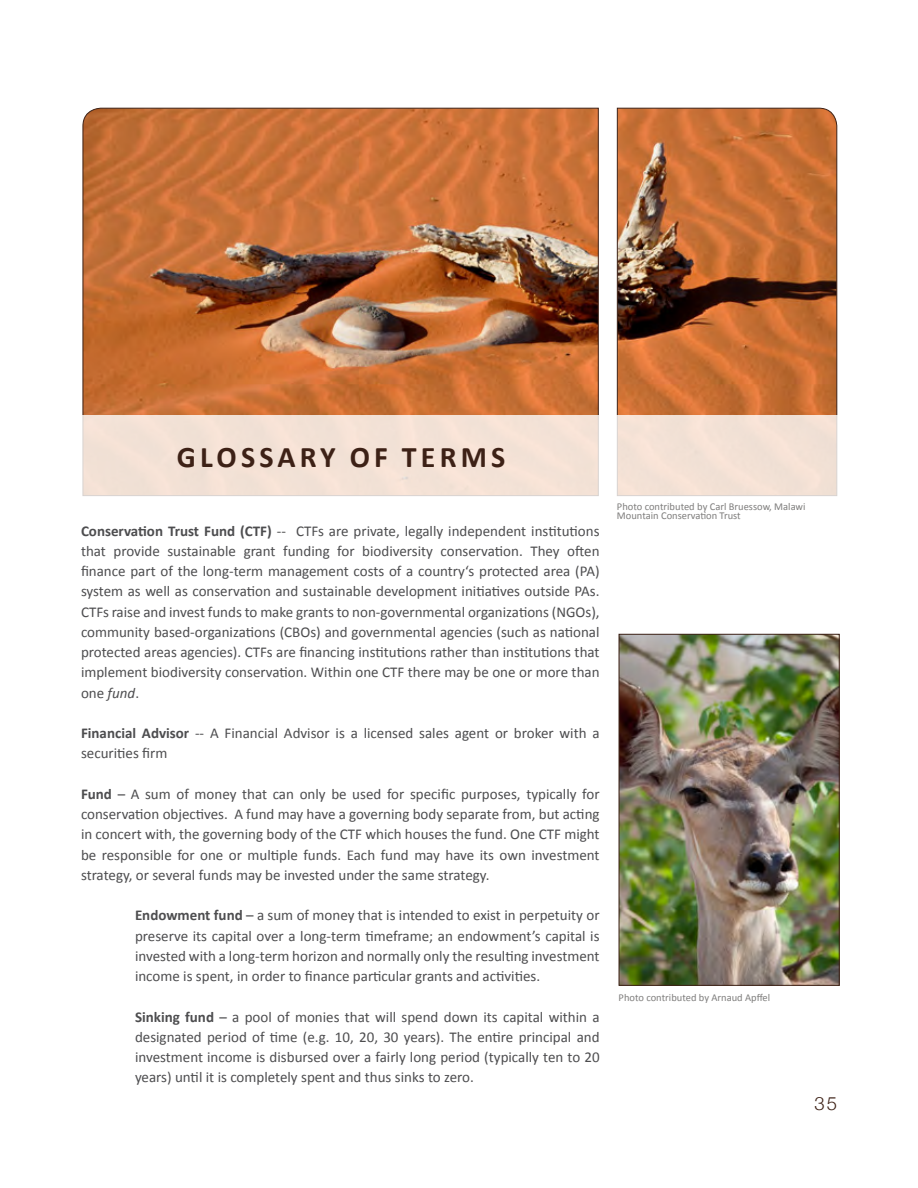
<style>
.page{position:relative;width:918px;height:1188px;background:#fff}
.page>*{position:absolute;margin:0;border:0;box-sizing:border-box;transform-origin:0 0}
.t1{font:700 30px "Calibri";letter-spacing:.14em;color:#3d2116}
.t2{font:300 18.45px "Helvetica Neue";color:#3d2116}
.t3{font:15px/20.2px "Calibri";color:#4d4d4f;text-align:justify}
.t4{font:10.5px/9px "Calibri";color:#7e7d7c}
.s1{font-weight:700}
.s2{font-style:italic}
</style>
<div class="page">
<svg style="left:617px;top:107px;width:221px;height:308px"></svg>
<img style="left:82px;top:107px;width:517px;height:308px">
<div style="left:82px;top:415px;width:756px;height:81px;background:#f3e2d6"></div>
<img style="left:621px;top:636px;width:217px;height:348px">
<div style="left:619px;top:634px;width:221px;height:352px;border:1px solid #3d2116"></div>
<h1 class="t1" style="left:177px;top:437px;width:330px">GLOSSARY OF TERMS</h1>
<p class="t3" style="left:81px;top:521px;width:520px"><span class="s1">Conservation Trust Fund (CTF)</span> -- CTFs are private, legally independent institutions that provide sustainable grant funding for biodiversity conservation. They often finance part of the long-term management costs of a country‘s protected area (PA) system as well as conservation and sustainable development initiatives outside PAs.<br>CTFs raise and invest funds to make grants to non-governmental organizations (NGOs), community based-organizations (CBOs) and governmental agencies (such as national protected areas agencies). CTFs are financing institutions rather than institutions that implement biodiversity conservation. Within one CTF there may be one or more than one <span class="s2">fund</span>.</p>
<p class="t3" style="left:81px;top:723px;width:520px"><span class="s1">Financial Advisor</span> -- A Financial Advisor is a licensed sales agent or broker with a securities firm</p>
<p class="t3" style="left:81px;top:784px;width:520px"><span class="s1">Fund</span> – A sum of money that can only be used for specific purposes, typically for conservation objectives. A fund may have a governing body separate from, but acting in concert with, the governing body of the CTF which houses the fund. One CTF might be responsible for one or multiple funds. Each fund may have its own investment strategy, or several funds may be invested under the same strategy.</p>
<p class="t3" style="left:135px;top:905px;width:466px"><span class="s1">Endowment fund</span> – a sum of money that is intended to exist in perpetuity or preserve its capital over a long-term timeframe; an endowment’s capital is invested with a long-term horizon and normally only the resulting investment income is spent, in order to finance particular grants and activities.</p>
<p class="t3" style="left:135px;top:1007px;width:466px"><span class="s1">Sinking fund</span> – a pool of monies that will spend down its capital within a designated period of time (e.g. 10, 20, 30 years). The entire principal and investment income is disbursed over a fairly long period (typically ten to 20 years) until it is completely spent and thus sinks to zero.</p>
<p class="t4" style="left:617px;top:502px;width:190px">Photo contributed by Carl Bruessow, Malawi<br>Mountain Conservation Trust</p>
<p class="t4" style="left:619px;top:993px;width:153px">Photo contributed by Arnaud Apffel</p>
<p class="t2" style="left:815px;top:1089px;width:24px">35</p>
</div>
